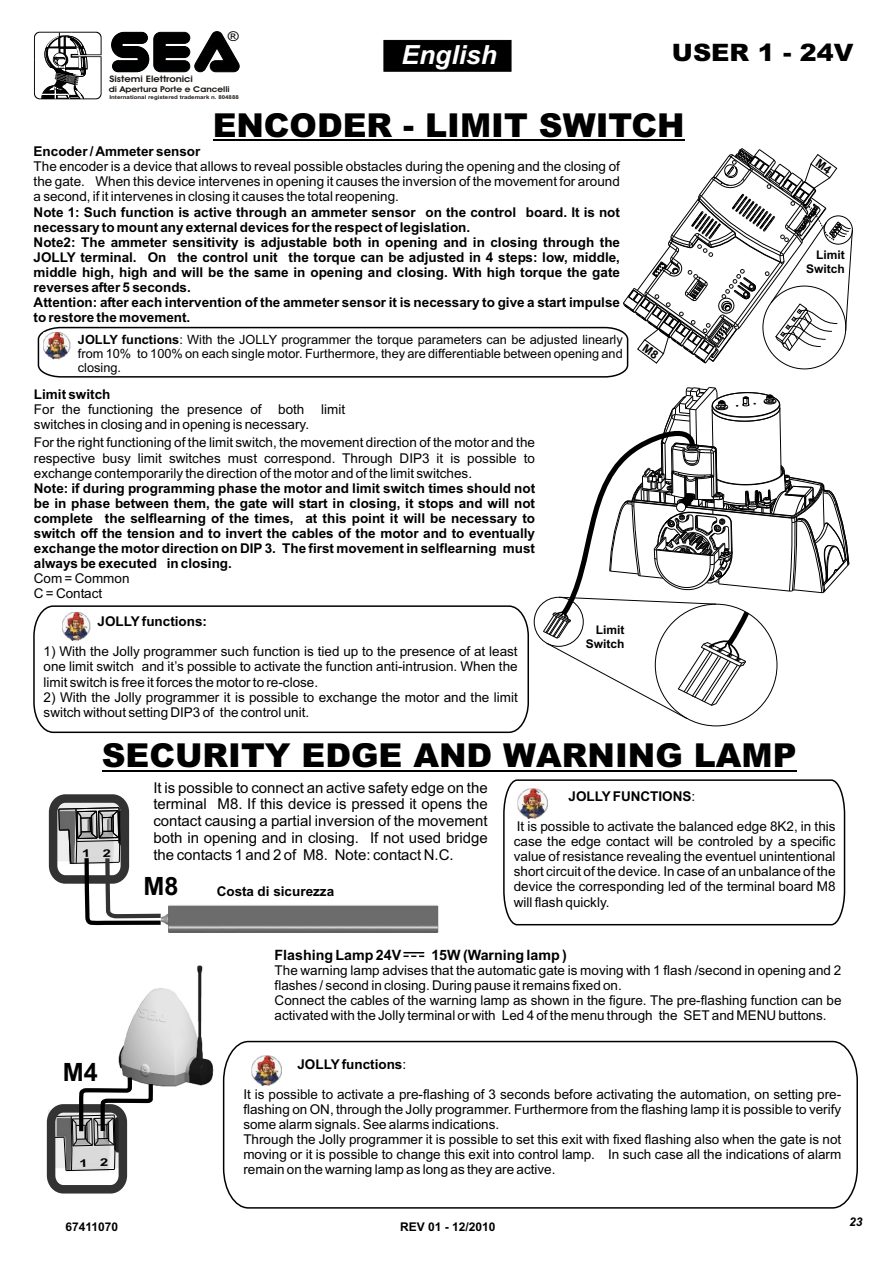
<style>
.page{position:relative;width:894px;height:1263px;background:#fff}
.page>*{position:absolute;margin:0;border:0;box-sizing:border-box;transform-origin:0 0}
.t1{font:900 33px "Arial";color:#000}
.t2{font:italic 700 26.4px "Arial";color:#fff}
.t3{font:700 25.2px "Arial";color:#000}
.t4{font:900 24px "Arial";color:#000;scale:1.06 1}
.t5{font:15px/16.8px "Arial";color:#000;text-align:justify}
.t6{font:700 14.25px "Arial";color:#000}
.t7{font:13.5px/15.1px "Arial";color:#000}
.t8{font:700 13.5px/15.1px "Arial";color:#000}
.t9{font:13.5px "Arial";color:#000;scale:1.11 1}
.t10{font:12.75px/14.2px "Arial";color:#000;text-align:justify}
.t11{font:700 12px/13.4px "Arial";color:#000;text-align:right}
.t12{font:italic 700 12px "Arial";color:#000}
.t13{font:700 9px "Avant Garde Bk BT";color:#1f1a17;scale:1.16 1}
.t14{font:700 8.1px "Avant Garde Bk BT";color:#1f1a17;scale:1.16 1}
.t15{font:700 5.25px "Arial";color:#1f1a17;scale:1.16 1}
.s1{font-weight:700}
.s2{font-weight:400}
</style>
<div class="page">
<svg style="left:34px;top:32px;width:68px;height:67px"></svg>
<svg style="left:111px;top:31px;width:129px;height:41px"></svg>
<img style="left:165px;top:905px;width:274px;height:28px">
<img style="left:118px;top:965px;width:96px;height:122px">
<svg style="left:33px;top:605px;width:496px;height:129px"></svg>
<svg style="left:222px;top:1040px;width:636px;height:169px"></svg>
<svg style="left:503px;top:779px;width:343px;height:147px"></svg>
<img style="left:252px;top:1055px;width:30px;height:31px">
<img style="left:518px;top:789px;width:29px;height:30px">
<img style="left:63px;top:613px;width:27px;height:28px">
<hr style="left:213px;top:140px;width:472px;height:1px;background:#000">
<hr style="left:404px;top:952px;width:20px;height:2px;background:#000">
<svg style="left:403px;top:956px;width:21px;height:1px"></svg>
<hr style="left:102px;top:770px;width:695px;height:2px;background:#000">
<div style="left:384px;top:40px;width:127px;height:31px;background:#000"></div>
<svg style="left:543px;top:387px;width:307px;height:332px"></svg>
<svg style="left:48px;top:794px;width:117px;height:132px"></svg>
<svg style="left:46px;top:1073px;width:110px;height:121px"></svg>
<svg style="left:37px;top:148px;width:816px;height:230px"></svg>
<p class="t9" style="left:228px;top:31px;width:11px">®</p>
<p class="t13" style="left:110px;top:75px;width:74px">Sistemi Elettronici</p>
<p class="t14" style="left:109px;top:86px;width:106px">di Apertura Porte e Cancelli</p>
<p class="t15" style="left:110px;top:95px;width:113px">International registered trademark n. 804888</p>
<h2 class="t2" style="left:402px;top:45px;width:97px">English</h2>
<h3 class="t4" style="left:672px;top:44px;width:173px">USER 1 - 24V</h3>
<h1 class="t1" style="left:213px;top:113px;width:473px">ENCODER - LIMIT SWITCH</h1>
<p class="t8" style="left:34px;top:145px;width:168px">Encoder / Ammeter sensor</p>
<p class="t7" style="left:34px;top:160px;width:588px;text-align:justify">The encoder is a device that allows to reveal possible obstacles during the opening and the closing of the gate. When this device intervenes in opening it causes the inversion of the movement for around a second, if it intervenes in closing it causes the total reopening.</p>
<p class="t8" style="left:34px;top:206px;width:588px">Note 1: Such function is active through an ammeter sensor on the control board. It is not necessary to mount any external devices for the respect of legislation.<br>Note2: The ammeter sensitivity is adjustable both in opening and in closing through the JOLLY terminal. On the control unit the torque can be adjusted in 4 steps: low, middle, middle high, high and will be the same in opening and closing. With high torque the gate reverses after 5 seconds.<br>Attention: after each intervention of the ammeter sensor it is necessary to give a start impulse to restore the movement.</p>
<p class="t10" style="left:78px;top:333px;width:546px"><span class="s1">JOLLY functions</span>: With the JOLLY programmer the torque parameters can be adjusted linearly from 10% to 100% on each single motor. Furthermore, they are differentiable between opening and closing.</p>
<p class="t8" style="left:34px;top:388px;width:78px">Limit switch</p>
<p class="t7" style="left:34px;top:403px;width:313px">For the functioning the presence of both limit switches in closing and in opening is necessary.</p>
<p class="t7" style="left:34px;top:436px;width:503px;text-align:justify">For the right functioning of the limit switch, the movement direction of the motor and the respective busy limit switches must correspond. Through DIP3 it is possible to exchange contemporarily the direction of the motor and of the limit switches.</p>
<p class="t8" style="left:34px;top:482px;width:503px;text-align:justify">Note: if during programming phase the motor and limit switch times should not be in phase between them, the gate will start in closing, it stops and will not complete the selflearning of the times, at this point it will be necessary to switch off the tension and to invert the cables of the motor and to eventually exchange the motor direction on DIP 3. The first movement in selflearning must always be executed in closing.</p>
<p class="t7" style="left:34px;top:572px;width:97px">Com = Common<br>C = Contact</p>
<p class="t8" style="left:98px;top:615px;width:111px">JOLLY functions:</p>
<p class="t7" style="left:44px;top:645px;width:476px;text-align:justify">1) With the Jolly programmer such function is tied up to the presence of at least one limit switch and it’s possible to activate the function anti-intrusion. When the limit switch is free it forces the motor to re-close.</p>
<p class="t7" style="left:44px;top:691px;width:476px">2) With the Jolly programmer it is possible to exchange the motor and the limit switch without setting DIP3 of the control unit.</p>
<p class="t11" style="left:586px;top:625px;width:40px">Limit<br>Switch</p>
<h1 class="t1" style="left:102px;top:744px;width:696px">SECURITY EDGE AND WARNING LAMP</h1>
<p class="t11" style="left:806px;top:249px;width:40px">Limit<br>Switch</p>
<p class="t5" style="left:153px;top:780px;width:336px">It is possible to connect an active safety edge on the terminal M8. If this device is pressed it opens the contact causing a partial inversion of the movement both in opening and in closing. If not used bridge the contacts 1 and 2 of M8. Note: contact N.C.</p>
<h3 class="t3" style="left:143px;top:877px;width:36px">M8</h3>
<p class="t8" style="left:217px;top:885px;width:119px">Costa di sicurezza</p>
<p class="t8" style="left:569px;top:790px;width:128px">JOLLYFUNCTIONS<span class="s2">:</span></p>
<p class="t7" style="left:514px;top:820px;width:323px;text-align:justify">It is possible to activate the balanced edge 8K2, in this case the edge contact will be controled by a specific value of resistance revealing the eventuel unintentional short circuit of the device. In case of an unbalance of the device the corresponding led of the terminal board M8 will flash quickly.</p>
<h3 class="t3" style="left:63px;top:1063px;width:36px">M4</h3>
<p class="t11" style="left:65px;top:1221px;width:54px">67411070</p>
<p class="t6" style="left:275px;top:949px;width:128px">Flashing Lamp 24V</p>
<p class="t6" style="left:431px;top:949px;width:137px">15W (Warning lamp )</p>
<p class="t7" style="left:275px;top:964px;width:568px">The warning lamp advises that the automatic gate is moving with 1 flash /second in opening and 2 flashes / second in closing. During pause it remains fixed on.<br>Connect the cables of the warning lamp as shown in the figure. The pre-flashing function can be activated with the Jolly terminal or with Led 4 of the menu through the SET and MENU buttons.</p>
<p class="t8" style="left:297px;top:1058px;width:110px">JOLLY functions<span class="s2">:</span></p>
<p class="t7" style="left:243px;top:1088px;width:599px">It is possible to activate a pre-flashing of 3 seconds before activating the automation, on setting pre&shy;flashing on ON, through the Jolly programmer. Furthermore from the flashing lamp it is possible to verify some alarm signals. See alarms indications.<br>Through the Jolly programmer it is possible to set this exit with fixed flashing also when the gate is not moving or it is possible to change this exit into control lamp. In such case all the indications of alarm remain on the warning lamp as long as they are active.</p>
<p class="t11" style="left:400px;top:1221px;width:97px">REV 01 - 12/2010</p>
<p class="t12" style="left:849px;top:1217px;width:15px">23</p>
</div>
